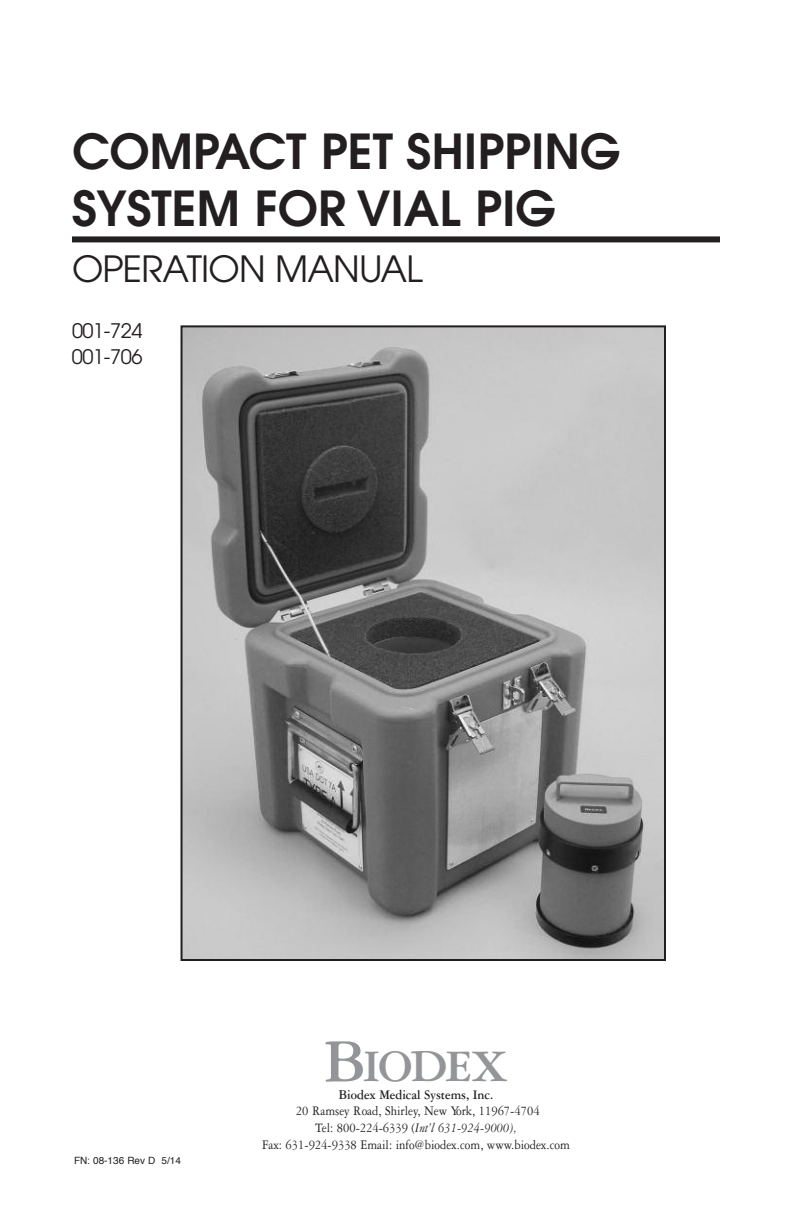
<style>
.page{position:relative;width:792px;height:1224px;background:#fff}
.page>*{position:absolute;margin:0;border:0;box-sizing:border-box;transform-origin:0 0}
.t1{font:700 64px "Garamond Three";color:#939598}
.t2{font:600 48px/57.6px "Avant Garde";color:#231f20}
.t3{font:700 48px "Garamond Three";letter-spacing:-.05em;color:#939598}
.t4{font:36px "Avant Garde";letter-spacing:-.02em;color:#231f20}
.t5{font:20px/26px "Avant Garde";letter-spacing:-.02em;color:#231f20}
.t6{font:14px/16.8px "Garamond Three";color:#231f20;text-align:center;scale:.9 1}
.t7{font:700 14px "Garamond Three";color:#231f20;scale:.9 1}
.t8{font:10px "Helvetica";color:#231f20}
.s1{font-style:italic}
</style>
<div class="page">
<div style="left:72px;top:236px;width:648px;height:6px;background:#231f20"></div>
<img style="left:184px;top:328px;width:479px;height:630px">
<div style="left:181px;top:325px;width:485px;height:636px;border:2px solid #231f20"></div>
<h2 class="t2" style="left:72px;top:126px;width:550px">COMPACT PET SHIPPING<br>SYSTEM FOR VIAL PIG</h2>
<h3 class="t4" style="left:72px;top:255px;width:352px">OPERATION MANUAL</h3>
<h3 class="t5" style="left:72px;top:320px;width:72px">001-724<br>001-706</h3>
<p class="t8" style="left:74px;top:1157px;width:108px">FN: 08-136 Rev D 5/14</p>
<h1 class="t1" style="left:324px;top:1040px;width:44px">B</h1>
<p class="t7" style="left:339px;top:1090px;width:173px">Biodex Medical Systems, Inc.</p>
<h2 class="t3" style="left:363px;top:1051px;width:147px">IODEX</h2>
<p class="t6" style="left:262px;top:1104px;width:344px">20 Ramsey Road, Shirley, New York, 11967-4704<br>Tel: 800-224-6339 (<span class="s1">Int’l 631-924-9000),<br></span>Fax: 631-924-9338 Email: info@biodex.com, www.biodex.com</p>
</div>
